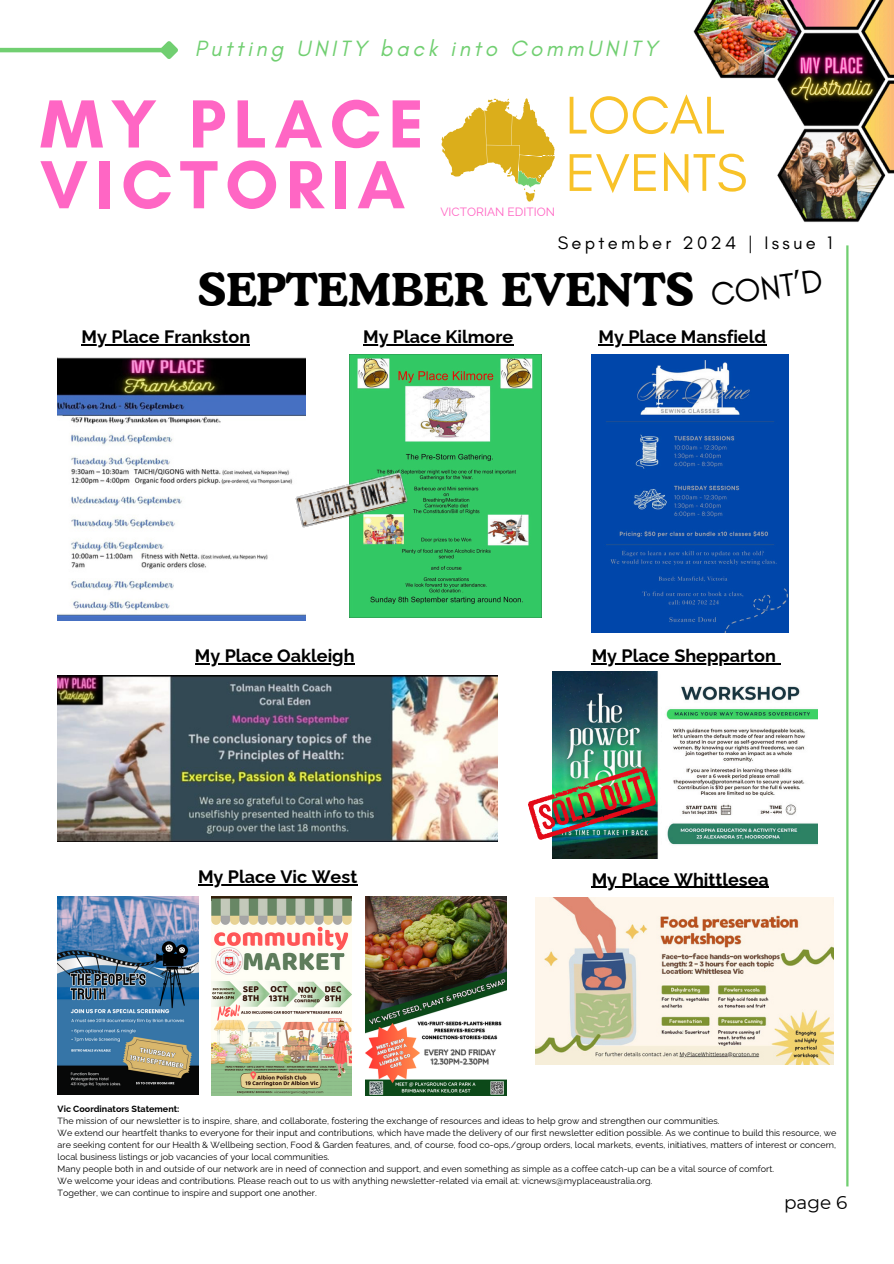
<style>
.page{position:relative;width:894px;height:1264px;background:#fff}
.page>*{position:absolute;margin:0;border:0;box-sizing:border-box;transform-origin:0 0}
.t1{font:700 69.3px/60.8px "Glacial Indifference";letter-spacing:.105em;color:#ff66c4}
.t2{font:54px/57.3px "Glacial Indifference";color:#f8c228}
.t3{font:700 45px "Cooper BT";color:#000}
.t4{font:33px "Glacial Indifference";color:#000}
.t5{font:italic 22.5px "Glacial Indifference";letter-spacing:.155em;color:#71cf71}
.t6{font:18.45px "Glacial Indifference";letter-spacing:.175em;color:#000}
.t7{font:18.45px "Montserrat";color:#000}
.t8{font:700 18px "Raleway";color:#000}
.t9{font:12px "Raleway";color:#ff66c4}
.t10{font:9px/12px "Raleway";color:#000;text-align:justify}
.t11{font:700 9px "Raleway";color:#000}
</style>
<div class="page">
<svg style="left:441px;top:98px;width:68px;height:79px"></svg>
<img style="left:509px;top:0;width:384px;height:272px">
<hr style="left:846px;top:245px;width:2px;height:941px;background:#71cf71">
<hr style="left:0;top:48px;width:163px;height:4px;background:#71cf71">
<svg style="left:156px;top:41px;width:22px;height:18px"></svg>
<img style="left:58px;top:896px;width:140px;height:198px">
<img style="left:535px;top:897px;width:298px;height:167px">
<img style="left:211px;top:896px;width:141px;height:199px">
<img style="left:58px;top:357px;width:247px;height:263px">
<img style="left:552px;top:671px;width:265px;height:187px">
<img style="left:365px;top:896px;width:141px;height:199px">
<img style="left:528px;top:765px;width:130px;height:76px">
<img style="left:349px;top:354px;width:192px;height:264px">
<img style="left:289px;top:459px;width:126px;height:81px">
<img style="left:591px;top:354px;width:197px;height:278px">
<img style="left:58px;top:676px;width:439px;height:165px">
<hr style="left:198px;top:884px;width:159px;height:1px;background:#000">
<hr style="left:591px;top:886px;width:177px;height:1px;background:#000">
<hr style="left:82px;top:344px;width:168px;height:1px;background:#000">
<hr style="left:591px;top:663px;width:78px;height:1px;background:#000">
<hr style="left:674px;top:663px;width:101px;height:1px;background:#000">
<hr style="left:363px;top:344px;width:150px;height:1px;background:#000">
<hr style="left:598px;top:344px;width:82px;height:1px;background:#000">
<hr style="left:680px;top:344px;width:85px;height:1px;background:#000">
<hr style="left:195px;top:663px;width:159px;height:1px;background:#000">
<p class="t5" style="left:195px;top:34px;width:464px">Putting UNITY back into CommUNITY</p>
<p class="t2" style="left:565px;top:86px;width:183px">LOCAL<br>EVENTS</p>
<p class="t1" style="left:40px;top:93px;width:385px">MY PLACE<br>VICTORIA</p>
<p class="t9" style="left:440px;top:205px;width:116px">VICTORIAN EDITION</p>
<h6 class="t6" style="left:557px;top:231px;width:276px">September 2024 | Issue 1</h6>
<p class="t3" style="left:198px;top:262px;width:497px">SEPTEMBER EVENTS</p>
<p class="t4" style="left:707px;top:276px;width:114px;rotate:-8deg">CONT’D</p>
<p class="t8" style="left:82px;top:326px;width:170px">My Place Frankston</p>
<p class="t8" style="left:363px;top:326px;width:152px">My Place Kilmore</p>
<p class="t8" style="left:598px;top:326px;width:169px">My Place Mansfield</p>
<p class="t8" style="left:195px;top:645px;width:161px">My Place Oakleigh</p>
<p class="t8" style="left:591px;top:645px;width:186px">My Place Shepparton</p>
<h6 class="t8" style="left:198px;top:866px;width:161px">My Place Vic West</h6>
<p class="t8" style="left:591px;top:868px;width:179px">My Place Whittlesea</p>
<p class="t11" style="left:58px;top:1103px;width:123px">Vic Coordinators Statement:</p>
<p class="t10" style="left:58px;top:1115px;width:663px">The mission of our newsletter is to inspire, share, and collaborate, fostering the exchange of resources and ideas to help grow and strengthen our communities.</p>
<p class="t10" style="left:58px;top:1127px;width:780px">We extend our heartfelt thanks to everyone for their input and contributions, which have made the delivery of our first newsletter edition possible. As we continue to build this resource, we are seeking content for our Health &amp; Wellbeing section, Food &amp; Garden features, and, of course, food co-ops,/group orders, local markets, events, initiatives, matters of interest or concern, local business listings or job vacancies of your local communities.</p>
<p class="t10" style="left:58px;top:1163px;width:717px">Many people both in and outside of our network are in need of connection and support, and even something as simple as a coffee catch-up can be a vital source of comfort.</p>
<p class="t10" style="left:58px;top:1175px;width:596px">We welcome your ideas and contributions. Please reach out to us with anything newsletter-related via email at: vicnews@myplaceaustralia.org.</p>
<p class="t10" style="left:58px;top:1187px;width:260px">Together, we can continue to inspire and support one another.</p>
<h6 class="t7" style="left:783px;top:1191px;width:65px">page 6</h6>
</div>
